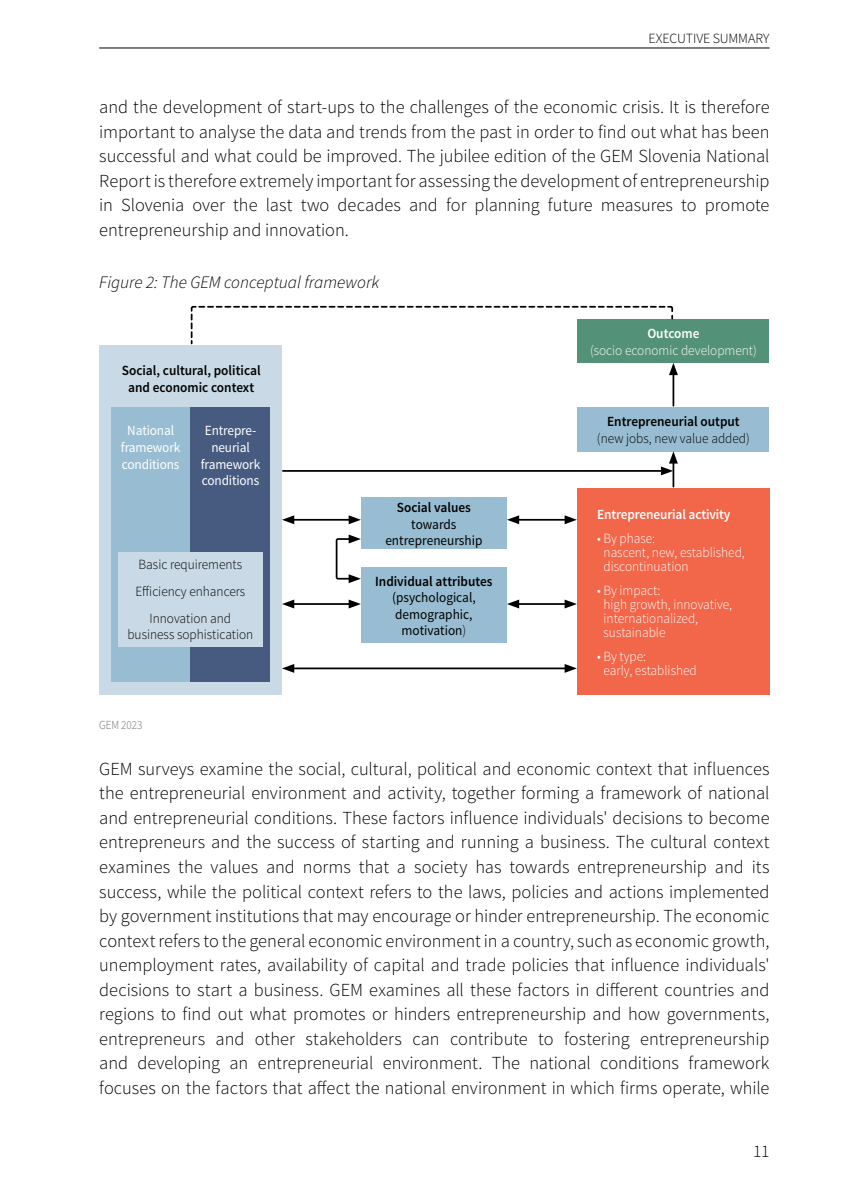
<style>
.page{position:relative;width:844px;height:1191px;background:#fff}
.page>*{position:absolute;margin:0;border:0;box-sizing:border-box;transform-origin:0 0}
.BODY{font:300 18.38px/24.5px "Source Sans Pro";color:#000;text-align:justify}
.Podpis_SLIKA{font:italic 300 17.5px "Source Sans Pro";letter-spacing:-.005em;color:#000}
.t1{font:300 17.5px "Source Sans Pro";color:#000}
.BODY_tabela{font:300 14px/14px "Source Sans Pro";color:#fff;scale:.95 1}
.BODY_tabela-2{font:300 14px/16.6px "Source Sans Pro";color:#000;text-align:center;scale:.95 1}
.BODY_tabela-3{font:14px/16.6px "Source Sans Pro";color:#000;text-align:center;scale:.95 1}
.t2{font:14px/16.6px "Source Sans Pro";letter-spacing:-.01em;color:#fff;text-align:center;scale:.95 1}
.BODY_tabela-4{font:600 14px/16.6px "Source Sans Pro";color:#000;text-align:center;scale:.95 1}
.t3{font:600 14px "Source Sans Pro";letter-spacing:-.01em;color:#fff;scale:.95 1}
.BODY_tabela-5{font:300 14px "Source Sans Pro";color:#000}
.TABELA_OPOMBA{font:300 12.25px "Source Sans Pro";color:#6d6e71;scale:.9 1}
.s1{font-weight:600}
.s2{font-weight:300}
</style>
<div class="page">
<hr style="left:99px;top:48px;width:670px;height:1px;background:#000">
<div style="left:99px;top:345px;width:183px;height:349px;background:#c9dae6"></div>
<div style="left:111px;top:407px;width:79px;height:274px;background:#98bdd2"></div>
<div style="left:190px;top:407px;width:80px;height:274px;background:#475b80"></div>
<div style="left:118px;top:552px;width:144px;height:94px;background:#c9dae6"></div>
<div style="left:577px;top:488px;width:192px;height:206px;background:#f26649"></div>
<div style="left:361px;top:498px;width:145px;height:51px;background:#98bdd2"></div>
<div style="left:577px;top:407px;width:192px;height:44px;background:#98bdd2"></div>
<div style="left:577px;top:320px;width:192px;height:43px;background:#539279"></div>
<div style="left:361px;top:567px;width:145px;height:76px;background:#98bdd2"></div>
<svg style="left:190px;top:305px;width:483px;height:40px"></svg>
<hr style="left:283px;top:470px;width:380px;height:2px;background:#000">
<hr style="left:291px;top:667px;width:276px;height:2px;background:#000">
<svg style="left:282px;top:664px;width:12px;height:9px"></svg>
<svg style="left:564px;top:664px;width:12px;height:9px"></svg>
<hr style="left:291px;top:519px;width:60px;height:1px;background:#000">
<svg style="left:282px;top:515px;width:12px;height:9px"></svg>
<svg style="left:348px;top:515px;width:13px;height:9px"></svg>
<hr style="left:291px;top:603px;width:60px;height:2px;background:#000">
<svg style="left:282px;top:599px;width:12px;height:9px"></svg>
<svg style="left:348px;top:599px;width:13px;height:9px"></svg>
<hr style="left:516px;top:519px;width:51px;height:1px;background:#000">
<svg style="left:506px;top:515px;width:13px;height:9px"></svg>
<svg style="left:564px;top:515px;width:12px;height:9px"></svg>
<hr style="left:672px;top:461px;width:2px;height:25px;background:#000">
<svg style="left:660px;top:451px;width:17px;height:24px"></svg>
<hr style="left:672px;top:372px;width:2px;height:34px;background:#000">
<svg style="left:669px;top:363px;width:8px;height:12px"></svg>
<hr style="left:516px;top:603px;width:51px;height:2px;background:#000">
<svg style="left:506px;top:599px;width:13px;height:9px"></svg>
<svg style="left:564px;top:599px;width:12px;height:9px"></svg>
<svg style="left:335px;top:534px;width:26px;height:49px"></svg>
<p class="BODY_tabela-5" style="left:648px;top:30px;width:22px">Executive</p>
<p class="BODY_tabela-5" style="left:712px;top:30px;width:10px">summary</p>
<p class="BODY" style="left:99px;top:95px;width:671px">and the development of start-ups to the challenges of the economic crisis. It is therefore important to analyse the data and trends from the past in order to find out what has been successful and what could be improved. The jubilee edition of the GEM Slovenia National Report is therefore extremely important for assessing the development of entrepreneurship in Slovenia over the last two decades and for planning future measures to promote entrepreneurship and innovation.</p>
<p class="Podpis_SLIKA" style="left:99px;top:271px;width:281px">Figure 2: The GEM conceptual framework</p>
<p class="BODY_tabela-4" style="left:122px;top:362px;width:148px">Social, cultural, political and economic context</p>
<p class="t2" style="left:121px;top:423px;width:64px">National framework conditions</p>
<p class="t2" style="left:201px;top:423px;width:64px">Entrepre&shy;neurial framework conditions</p>
<p class="BODY_tabela-2" style="left:139px;top:556px;width:110px">Basic requirements</p>
<p class="BODY_tabela-2" style="left:135px;top:583px;width:117px">Efficiency enhancers</p>
<p class="BODY_tabela-2" style="left:127px;top:609px;width:134px">Innovation and business sophistication</p>
<p class="BODY_tabela-3" style="left:385px;top:499px;width:104px"><span class="s1">Social values </span>towards entrepreneurship</p>
<p class="BODY_tabela-3" style="left:375px;top:573px;width:125px"><span class="s1">Individual attributes </span>(psychological, demographic, motivation<span class="s2">)</span></p>
<p class="BODY_tabela" style="left:590px;top:325px;width:177px;line-height:16.6px;text-align:center"><span class="s1">Outcome<br></span>(socio economic development)</p>
<p class="BODY_tabela-2" style="left:597px;top:413px;width:162px"><span class="s1">Entrepreneurial output </span>(new jobs, new value added)</p>
<p class="t3" style="left:597px;top:505px;width:142px">Entrepreneurial activity</p>
<p class="BODY_tabela" style="left:603px;top:531px;width:150px;text-indent:-6px">• By phase:<br>nascent, new, established, discontinuation</p>
<p class="BODY_tabela" style="left:603px;top:583px;width:137px;text-indent:-6px">• By impact:<br>high growth, innovative, internationalized, sustainable</p>
<p class="BODY_tabela" style="left:603px;top:649px;width:100px;text-indent:-6px">• By type:<br>early, established</p>
<p class="TABELA_OPOMBA" style="left:99px;top:718px;width:49px">GEM 2023</p>
<p class="BODY" style="left:99px;top:756px;width:671px">GEM surveys examine the social, cultural, political and economic context that influences the entrepreneurial environment and activity, together forming a framework of national and entrepreneurial conditions. These factors influence individuals' decisions to become entrepreneurs and the success of starting and running a business. The cultural context examines the values and norms that a society has towards entrepreneurship and its success, while the political context refers to the laws, policies and actions implemented by government institutions that may encourage or hinder entrepreneurship. The economic context refers to the general economic environment in a country, such as economic growth, unemployment rates, availability of capital and trade policies that influence individuals' decisions to start a business. GEM examines all these factors in different countries and regions to find out what promotes or hinders entrepreneurship and how governments, entrepreneurs and other stakeholders can contribute to fostering entrepreneurship and developing an entrepreneurial environment. The national conditions framework focuses on the factors that affect the national environment in which firms operate, while</p>
<p class="t1" style="left:753px;top:1141px;width:18px">11</p>
</div>
